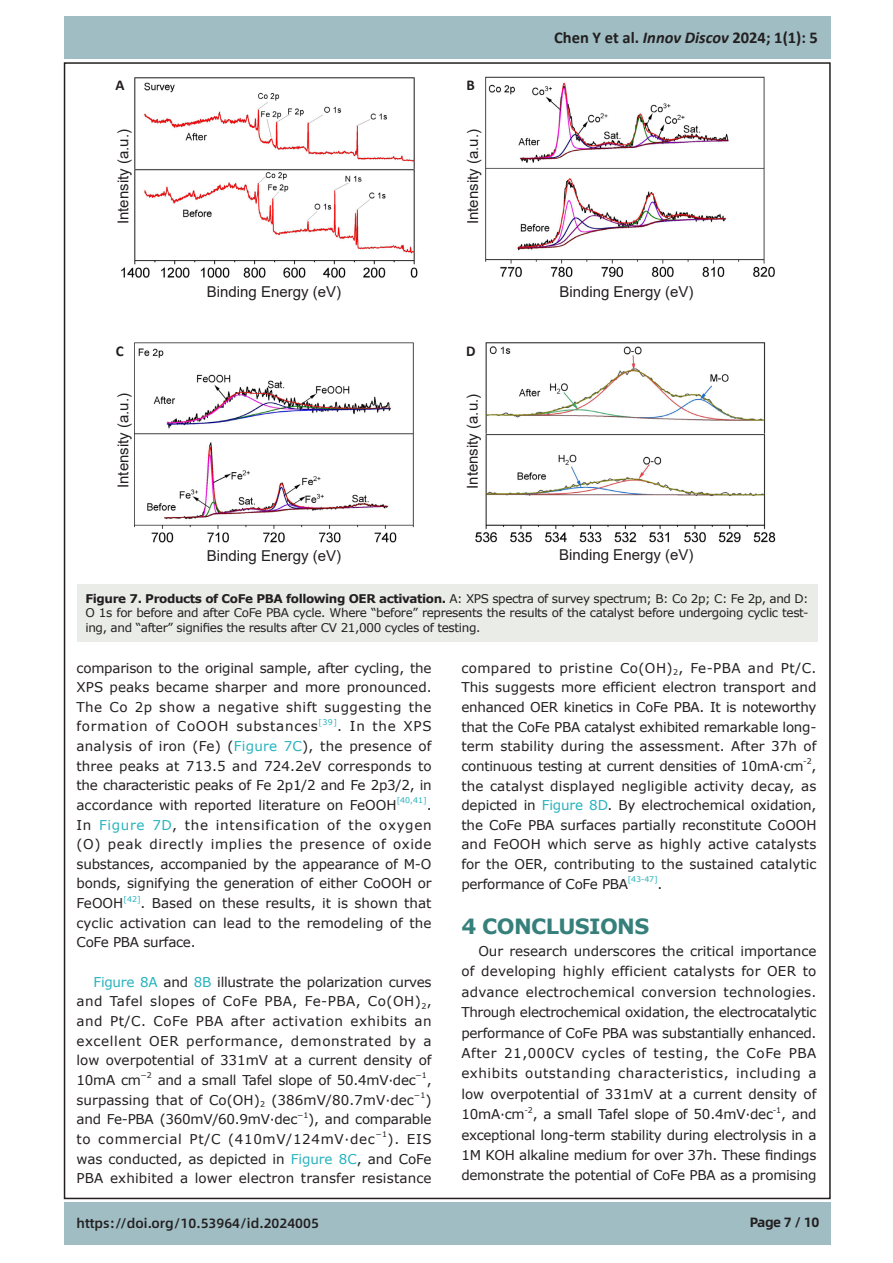
<style>
.page{position:relative;width:893px;height:1263px;background:#fff}
.page>*{position:absolute;margin:0;border:0;box-sizing:border-box;transform-origin:0 0}
.一级标题{font:700 21px "Verdana";letter-spacing:-.03em;color:#36807b}
.t1{font:700 16.5px "Calibri";color:#231f20}
.t2{font:15px "Arial";color:#231f20}
.t3{font:700 15px "Calibri";color:#231f20}
.正文{font:13.5px/19.6px "Verdana";color:#231f20;text-align:justify}
.正文-2{font:13.5px "Verdana";letter-spacing:-.02em;color:#231f20}
.正文-3{font:13.5px/19.6px "Verdana";letter-spacing:.05em;color:#231f20}
.t4{font:500 13.5px "Alibaba Sans";color:#231f20}
.t5{font:700 13.5px "Alibaba Sans";letter-spacing:-.03em;color:#231f20}
.图注样式{font:12px/14.4px "Verdana";letter-spacing:-.03em;color:#231f20;text-align:justify}
.正文-4{font:7.8px "Verdana";color:#27b2be}
.正文-5{font:7.8px "Verdana";color:#231f20}
.s1{font-style:italic}
.s2{font-weight:700}
.s3{color:#27b2be}
</style>
<div class="page">
<div style="left:64px;top:17px;width:767px;height:42px;background:#9fbdc3"></div>
<div style="left:64px;top:1202px;width:767px;height:43px;background:#9fbdc3"></div>
<div style="left:77px;top:584px;width:740px;height:58px;background:#eaece8"></div>
<img style="left:486px;top:76px;width:289px;height:201px">
<img style="left:121px;top:77px;width:297px;height:201px">
<div style="left:111px;top:96px;width:22px;height:128px;background:#fff"></div>
<img style="left:135px;top:342px;width:279px;height:200px">
<img style="left:475px;top:342px;width:301px;height:201px">
<p class="t3" style="left:116px;top:74px;width:11px">A</p>
<p class="t3" style="left:466px;top:74px;width:10px">B</p>
<p class="t2" style="left:113px;top:224px;width:97px;rotate:-90deg">Intensity (a.u.)</p>
<p class="t2" style="left:463px;top:224px;width:97px;rotate:-90deg">Intensity (a.u.)</p>
<p class="t1" style="left:554px;top:26px;width:265px">Chen Y et al. <span class="s1">Innov Discov</span> 2024; 1(1): 5</p>
<p class="t2" style="left:207px;top:282px;width:136px">Binding Energy (eV)</p>
<p class="t2" style="left:559px;top:282px;width:136px">Binding Energy (eV)</p>
<p class="t3" style="left:116px;top:340px;width:9px">C</p>
<p class="t3" style="left:466px;top:340px;width:11px">D</p>
<p class="t2" style="left:113px;top:488px;width:97px;rotate:-90deg">Intensity (a.u.)</p>
<p class="t2" style="left:207px;top:545px;width:136px">Binding Energy (eV)</p>
<p class="t2" style="left:462px;top:489px;width:97px;rotate:-90deg">Intensity (a.u.)</p>
<p class="t2" style="left:559px;top:545px;width:136px">Binding Energy (eV)</p>
<p class="图注样式" style="left:85px;top:591px;width:725px"><span class="s2">Figure 7. Products of CoFe PBA following OER activation.</span> A: XPS spectra of survey spectrum; B: Co 2p; C: Fe 2p, and D:<br>O 1s for before and after CoFe PBA cycle. Where “before” represents the results of the catalyst before undergoing cyclic test&shy;ing, and “after” signifies the results after CV 21,000 cycles of testing.</p>
<p class="正文" style="left:77px;top:658px;width:357px">comparison to the original sample, after cycling, the XPS peaks became sharper and more pronounced.<br>The Co 2p show a negative shift suggesting the formation of CoOOH substances</p>
<p class="正文-4" style="left:319px;top:716px;width:20px">[39]</p>
<p class="正文" style="left:77px;top:716px;width:357px;text-indent:261px">. In the XPS analysis of iron (Fe) (<span class="s3">Figure 7C</span>), the presence of three peaks at 713.5 and 724.2eV corresponds to the characteristic peaks of Fe 2p1/2 and Fe 2p3/2, in accordance with reported literature on FeOOH</p>
<p class="正文-4" style="left:397px;top:795px;width:32px">[40,41]</p>
<p class="正文" style="left:77px;top:795px;width:357px;text-indent:350px">.<br>In <span class="s3">Figure 7D</span>, the intensification of the oxygen (O) peak directly implies the presence of oxide substances, accompanied by the appearance of M-O bonds, signifying the generation of either CoOOH or FeOOH</p>
<p class="正文-4" style="left:123px;top:893px;width:19px">[42]</p>
<p class="正文" style="left:77px;top:893px;width:356px;text-indent:64px">. Based on these results, it is shown that cyclic activation can lead to the remodeling of the CoFe PBA surface.</p>
<p class="正文" style="left:77px;top:972px;width:357px;text-indent:17px"><span class="s3">Figure 8A</span> and <span class="s3">8B</span> illustrate the polarization curves and Tafel slopes of CoFe PBA, Fe-PBA, Co(OH)<sub>2</sub>, and Pt/C. CoFe PBA after activation exhibits an excellent OER performance, demonstrated by a low overpotential of 331mV at a current density of 10mA cm</p>
<p class="正文-5" style="left:141px;top:1070px;width:13px">−2</p>
<p class="正文-2" style="left:158px;top:1071px;width:260px">and a small Tafel slope of 50.4mV·dec</p>
<p class="正文-5" style="left:416px;top:1070px;width:13px">−1</p>
<p class="正文" style="left:427px;top:1070px;width:6px">,</p>
<p class="正文" style="left:77px;top:1090px;width:339px">surpassing that of Co(OH)<sub>2</sub> (386mV/80.7mV·dec</p>
<p class="正文-5" style="left:414px;top:1090px;width:13px">−1</p>
<p class="正文" style="left:425px;top:1090px;width:8px">)</p>
<p class="正文-2" style="left:77px;top:1110px;width:222px">and Fe-PBA (360mV/60.9mV·dec</p>
<p class="正文-5" style="left:297px;top:1109px;width:13px">−1</p>
<p class="正文-3" style="left:77px;top:1109px;width:357px;text-indent:232px">), and comparable to commercial Pt/C (410mV/124mV·dec</p>
<p class="正文-5" style="left:375px;top:1129px;width:13px">−1</p>
<p class="正文" style="left:77px;top:1129px;width:357px;text-indent:311px">). EIS was conducted, as depicted in <span class="s3">Figure 8C</span>, and CoFe PBA exhibited a lower electron transfer resistance</p>
<p class="正文" style="left:461px;top:658px;width:357px">compared to pristine Co(OH)<sub>2</sub>, Fe-PBA and Pt/C.<br>This suggests more efficient electron transport and enhanced OER kinetics in CoFe PBA. It is noteworthy that the CoFe PBA catalyst exhibited remarkable long&shy;term stability during the assessment. After 37h of continuous testing at current densities of 10mA·cm</p>
<p class="正文-5" style="left:803px;top:756px;width:10px">-2</p>
<p class="正文" style="left:461px;top:756px;width:357px;text-indent:350px">, the catalyst displayed negligible activity decay, as depicted in <span class="s3">Figure 8D</span>. By electrochemical oxidation, the CoFe PBA surfaces partially reconstitute CoOOH and FeOOH which serve as highly active catalysts for the OER, contributing to the sustained catalytic performance of CoFe PBA</p>
<p class="正文-4" style="left:628px;top:874px;width:31px">[43-47]</p>
<p class="正文" style="left:657px;top:874px;width:6px">.</p>
<p class="一级标题" style="left:461px;top:912px;width:189px">4 CONCLUSIONS</p>
<p class="正文" style="left:461px;top:941px;width:357px;line-height:20.4px;text-indent:17px">Our research underscores the critical importance of developing highly efficient catalysts for OER to advance electrochemical conversion technologies.<br>Through electrochemical oxidation, the electrocatalytic performance of CoFe PBA was substantially enhanced.<br>After 21,000CV cycles of testing, the CoFe PBA exhibits outstanding characteristics, including a low overpotential of 331mV at a current density of 10mA·cm</p>
<p class="正文-5" style="left:524px;top:1104px;width:10px">-2</p>
<p class="正文" style="left:533px;top:1104px;width:242px">, a small Tafel slope of 50.4mV·dec</p>
<p class="正文-5" style="left:773px;top:1104px;width:10px">-1</p>
<p class="正文" style="left:461px;top:1104px;width:357px;line-height:20.4px;text-indent:320px">, and exceptional long-term stability during electrolysis in a 1M KOH alkaline medium for over 37h. These findings demonstrate the potential of CoFe PBA as a promising</p>
<p class="t4" style="left:77px;top:1213px;width:244px">https://doi.org/10.53964/id.2024005</p>
<p class="t5" style="left:750px;top:1211px;width:71px">Page 7 / 10</p>
</div>
